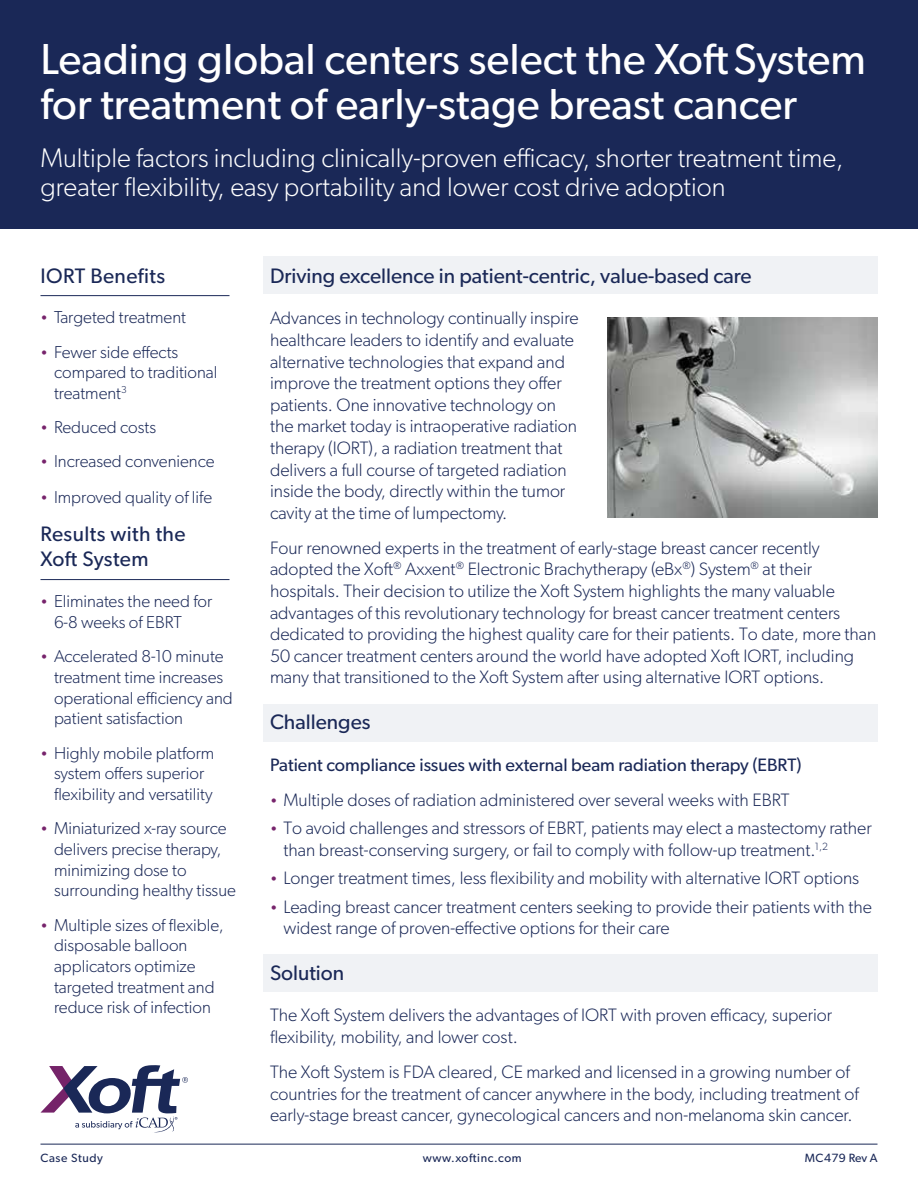
<style>
.page{position:relative;width:918px;height:1188px;background:#fff}
.page>*{position:absolute;margin:0;border:0;box-sizing:border-box;transform-origin:0 0}
.t1{font:43.5px/45px "Gibson";color:#fff}
.t2{font:300 27px/28.5px "Gibson";color:#fff}
.t3{font:21px "Gibson";color:#1a2857}
.t4{font:21px/25.2px "Gibson";letter-spacing:.02em;color:#1a2857}
.t5{font:300 18px/21.6px "Gibson";color:#1a2857}
.t6{font:18px "Gibson";color:#1a2857}
.t7{font:300 17.25px/20.7px "Gibson";color:#1a2857}
.t8{font:12px "Gibson";letter-spacing:.05em;color:#1a2857}
.t9{font:12px "Gibson";letter-spacing:.025em;color:#1a2857}
.s1{font-size:15px;color:#77246c}
</style>
<div class="page">
<div style="left:0;top:0;width:918px;height:230px;background:#1a2857"></div>
<hr style="left:40px;top:1144px;width:838px;height:1px;background:#1a2857">
<svg style="left:40px;top:1065px;width:148px;height:67px"></svg>
<div style="left:263px;top:256px;width:615px;height:38px;background:#f0f2f5"></div>
<div style="left:263px;top:704px;width:615px;height:37px;background:#f0f2f5"></div>
<div style="left:263px;top:954px;width:615px;height:38px;background:#f0f2f5"></div>
<hr style="left:40px;top:295px;width:190px;height:1px;background:#1a2857">
<hr style="left:40px;top:579px;width:190px;height:1px;background:#1a2857">
<img style="left:608px;top:317px;width:270px;height:200px">
<h1 class="t1" style="left:40px;top:35px;width:827px">Leading global centers select the XoftSystem for treatment of early-stage breast cancer</h1>
<h2 class="t2" style="left:40px;top:144px;width:805px">Multiple factors including clinically-proven efficacy, shorter treatment time, greater flexibility, easy portability and lower cost drive adoption</h2>
<p class="t4" style="left:40px;top:262px;width:126px">IORT Benefits</p>
<p class="t7" style="left:40px;top:307px;width:147px"><span class="s1">•</span> Targeted treatment</p>
<p class="t7" style="left:54px;top:341px;width:165px;text-indent:-14px"><span class="s1">•</span> Fewer side effects compared to traditional treatment<sup>3</sup></p>
<p class="t7" style="left:40px;top:417px;width:117px"><span class="s1">•</span> Reduced costs</p>
<p class="t7" style="left:40px;top:451px;width:176px"><span class="s1">•</span> Increased convenience</p>
<p class="t7" style="left:40px;top:486px;width:173px"><span class="s1">•</span> Improved quality of life</p>
<p class="t4" style="left:40px;top:521px;width:147px">Results with the<br>Xoft System</p>
<p class="t7" style="left:54px;top:591px;width:160px;text-indent:-14px"><span class="s1">•</span> Eliminates the need for<br>6-8 weeks of EBRT</p>
<p class="t7" style="left:54px;top:646px;width:180px;text-indent:-14px"><span class="s1">•</span> Accelerated 8-10 minute treatment time increases operational efficiency and patient satisfaction</p>
<p class="t7" style="left:54px;top:742px;width:162px;text-indent:-14px"><span class="s1">•</span> Highly mobile platform system offers superior flexibility and versatility</p>
<p class="t7" style="left:54px;top:818px;width:183px;text-indent:-14px"><span class="s1">•</span> Miniaturized x-ray source delivers precise therapy, minimizing dose to surrounding healthy tissue</p>
<p class="t7" style="left:54px;top:914px;width:171px;text-indent:-14px"><span class="s1">•</span> Multiple sizes of flexible, disposable balloon applicators optimize targeted treatment and reduce risk of infection</p>
<p class="t3" style="left:270px;top:263px;width:483px">Driving excellence in patient-centric, value-based care</p>
<p class="t5" style="left:270px;top:307px;width:310px">Advances in technology continually inspire healthcare leaders to identify and evaluate alternative technologies that expand and improve the treatment options they offer patients. One innovative technology on the market today is intraoperative radiation therapy (IORT), a radiation treatment that delivers a full course of targeted radiation inside the body, directly within the tumor cavity at the time of lumpectomy.</p>
<p class="t5" style="left:270px;top:537px;width:608px">Four renowned experts in the treatment of early-stage breast cancer recently adopted the Xoft<sup>®</sup> Axxent<sup>®</sup> Electronic Brachytherapy (eBx<sup>®</sup>) System<sup>®</sup> at their hospitals. Their decision to utilize the Xoft System highlights the many valuable advantages of this revolutionary technology for breast cancer treatment centers dedicated to providing the highest quality care for their patients. To date, more than 50 cancer treatment centers around the world have adopted Xoft IORT, including many that transitioned to the Xoft System after using alternative IORT options.</p>
<p class="t3" style="left:270px;top:709px;width:102px">Challenges</p>
<p class="t6" style="left:270px;top:754px;width:533px">Patient compliance issues with external beam radiation therapy (EBRT)</p>
<p class="t5" style="left:270px;top:789px;width:521px"><span class="s1">•</span> Multiple doses of radiation administered over several weeks with EBRT</p>
<p class="t5" style="left:284px;top:817px;width:590px;text-indent:-14px"><span class="s1">•</span> To avoid challenges and stressors of EBRT, patients may elect a mastectomy rather than breast-conserving surgery, or fail to comply with follow-up treatment.<sup>1,2</sup></p>
<p class="t5" style="left:270px;top:867px;width:591px"><span class="s1">•</span> Longer treatment times, less flexibility and mobility with alternative IORT options</p>
<p class="t5" style="left:284px;top:895px;width:590px;text-indent:-14px"><span class="s1">•</span> Leading breast cancer treatment centers seeking to provide their patients with the widest range of proven-effective options for their care</p>
<p class="t3" style="left:270px;top:960px;width:76px">Solution</p>
<p class="t5" style="left:270px;top:1004px;width:564px">The Xoft System delivers the advantages of IORT with proven efficacy, superior flexibility, mobility, and lower cost.</p>
<p class="t5" style="left:270px;top:1061px;width:590px">The Xoft System is FDA cleared, CE marked and licensed in a growing number of countries for the treatment of cancer anywhere in the body, including treatment of early-stage breast cancer, gynecological cancers and non-melanoma skin cancer.</p>
<p class="t8" style="left:40px;top:1151px;width:64px">Case Study</p>
<p class="t8" style="left:423px;top:1151px;width:100px">www.xoftinc.com</p>
<p class="t9" style="left:805px;top:1151px;width:74px">MC479 Rev A</p>
</div>
